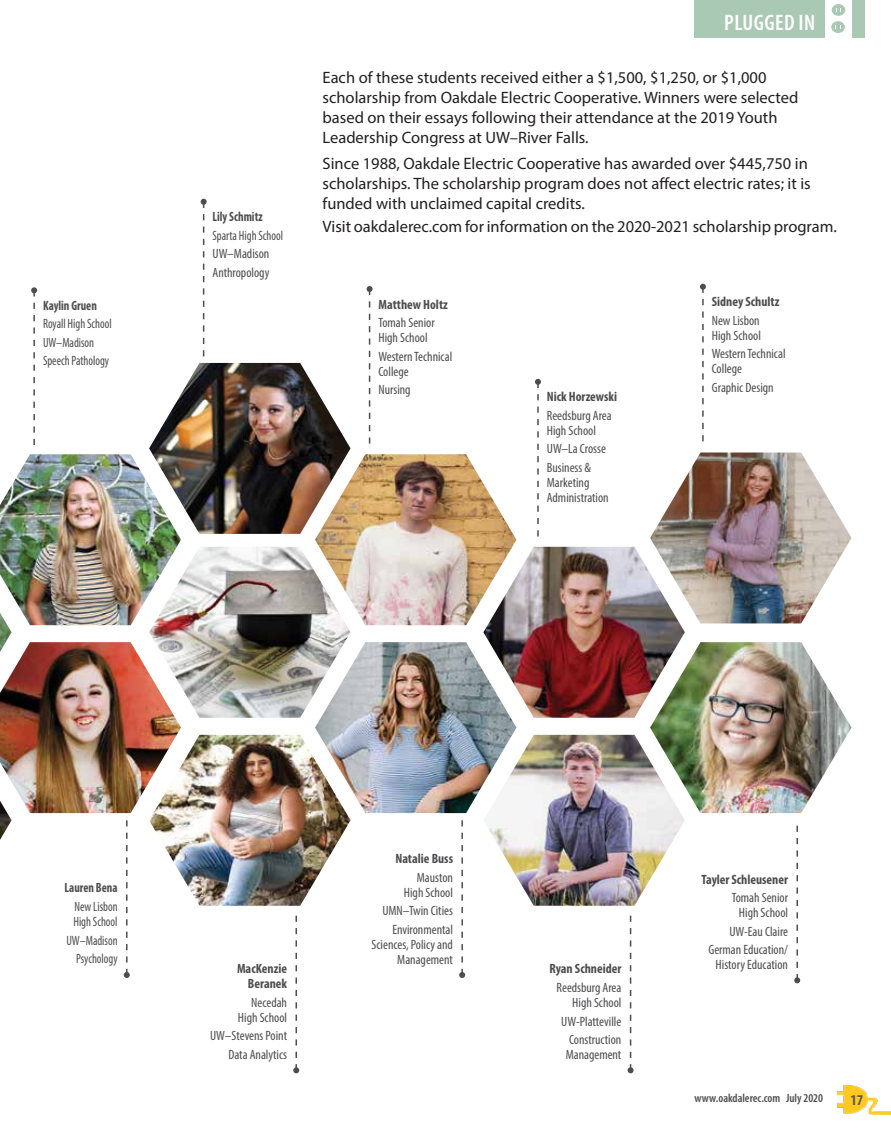
<style>
.page{position:relative;width:891px;height:1134px;background:#fff}
.page>*{position:absolute;margin:0;border:0;box-sizing:border-box;transform-origin:0 0}
.t1{font:600 condensed 22.5px "Myriad Pro";letter-spacing:.02em;color:#fff}
.t2{font:16.5px/19.8px "Myriad Pro";color:#231f20}
.t3{font:700 condensed 15px "Myriad Pro";color:#58595b}
.t4{font:condensed 13.5px/15px "Myriad Pro";color:#4d4d4f;text-align:right}
.t5{font:condensed 13.5px/18.5px "Myriad Pro";color:#4d4d4f;scale:.9 1}
.t6{font:700 condensed 13.5px/15px "Myriad Pro";color:#4d4d4f;text-align:right}
.t7{font:700 condensed 13.5px "Myriad Pro";color:#4d4d4f;scale:.9 1}
.t8{font:600 condensed 12px "Myriad Pro";color:#4d4d4f}
</style>
<div class="page">
<div style="left:694px;top:0;width:170px;height:37px;background:#aac9b4"></div>
<div style="left:825px;top:0;width:27px;height:38px;background:#fff"></div>
<div style="left:832px;top:4px;width:13px;height:12px;background:#aac9b4;border-radius:50%"></div>
<div style="left:831px;top:21px;width:14px;height:12px;background:#aac9b4;border-radius:50%"></div>
<img style="left:838px;top:1085px;width:53px;height:30px">
<img style="left:0;top:625px;width:12px;height:17px">
<img style="left:0;top:642px;width:181px;height:171px">
<img style="left:0;top:454px;width:181px;height:171px">
<img style="left:149px;top:547px;width:202px;height:171px">
<img style="left:149px;top:735px;width:202px;height:171px">
<img style="left:315px;top:454px;width:201px;height:171px">
<img style="left:315px;top:642px;width:201px;height:171px">
<img style="left:483px;top:547px;width:202px;height:171px">
<img style="left:483px;top:735px;width:202px;height:171px">
<img style="left:650px;top:642px;width:202px;height:171px">
<img style="left:650px;top:453px;width:202px;height:170px">
<img style="left:0;top:801px;width:12px;height:39px">
<img style="left:149px;top:363px;width:202px;height:171px">
<svg style="left:31px;top:287px;width:6px;height:158px"></svg>
<svg style="left:124px;top:820px;width:6px;height:158px"></svg>
<svg style="left:201px;top:199px;width:6px;height:157px"></svg>
<svg style="left:293px;top:916px;width:6px;height:157px"></svg>
<svg style="left:367px;top:286px;width:6px;height:158px"></svg>
<svg style="left:459px;top:820px;width:6px;height:158px"></svg>
<svg style="left:535px;top:379px;width:6px;height:158px"></svg>
<svg style="left:628px;top:916px;width:6px;height:157px"></svg>
<svg style="left:700px;top:284px;width:6px;height:157px"></svg>
<svg style="left:794px;top:826px;width:6px;height:157px"></svg>
<p class="t7" style="left:43px;top:297px;width:61px">Kaylin Gruen</p>
<p class="t5" style="left:43px;top:315px;width:78px">Royall High School<br>UW–Madison<br>Speech Pathology</p>
<p class="t7" style="left:213px;top:208px;width:57px">Lily Schmitz</p>
<p class="t5" style="left:213px;top:226px;width:80px">Sparta High School<br>UW–Madison<br>Anthropology</p>
<h1 class="t1" style="left:724px;top:9px;width:93px">PLUGGED IN</h1>
<p class="t2" style="left:323px;top:67px;width:477px">Each of these students received either a $1,500, $1,250, or $1,000 scholarship from Oakdale Electric Cooperative. Winners were selected based on their essays following their attendance at the 2019 Youth Leadership Congress at UW–River Falls.</p>
<p class="t2" style="left:323px;top:153px;width:490px">Since 1988, Oakdale Electric Cooperative has awarded over $445,750 in scholarships. The scholarship program does not affect electric rates; it is funded with unclaimed capital credits.</p>
<p class="t2" style="left:323px;top:216px;width:516px">Visit oakdalerec.com for information on the 2020-2021 scholarship program.</p>
<p class="t6" style="left:378px;top:296px;width:71px">Matthew Holtz</p>
<p class="t4" style="left:378px;top:315px;width:58px;text-align:left">Tomah Senior<br>High School</p>
<p class="t4" style="left:378px;top:348px;width:75px;text-align:left">Western Technical<br>College</p>
<p class="t4" style="left:378px;top:382px;width:34px">Nursing</p>
<p class="t6" style="left:547px;top:389px;width:72px">Nick Horzewski</p>
<p class="t4" style="left:547px;top:408px;width:66px;text-align:left">Reedsburg Area<br>High School</p>
<p class="t4" style="left:547px;top:440px;width:61px;line-height:18.5px;text-align:left">UW–La Crosse<br>Business &amp;</p>
<p class="t4" style="left:547px;top:475px;width:63px;text-align:left">Marketing<br>Administration</p>
<p class="t6" style="left:712px;top:294px;width:69px">Sidney Schultz</p>
<p class="t4" style="left:712px;top:313px;width:51px;text-align:left">New Lisbon<br>High School</p>
<p class="t4" style="left:712px;top:346px;width:75px;text-align:left">Western Technical<br>College</p>
<p class="t4" style="left:712px;top:380px;width:63px">Graphic Design</p>
<p class="t7" style="left:65px;top:880px;width:60px">Lauren Bena</p>
<p class="t5" style="left:73px;top:899px;width:51px;line-height:15px">New Lisbon<br>High School</p>
<p class="t5" style="left:66px;top:931px;width:58px;text-align:right">UW–Madison<br>Psychology</p>
<p class="t6" style="left:237px;top:961px;width:52px">MacKenzie<br>Beranek</p>
<p class="t4" style="left:238px;top:995px;width:51px">Necedah<br>High School</p>
<p class="t4" style="left:210px;top:1027px;width:78px;line-height:18.5px">UW–Stevens Point<br>Data Analytics</p>
<p class="t6" style="left:395px;top:851px;width:59px">Natalie Buss</p>
<p class="t4" style="left:404px;top:870px;width:51px">Mauston<br>High School</p>
<p class="t4" style="left:382px;top:901px;width:72px;line-height:18.5px">UMN–Twin Cities<br>Environmental</p>
<p class="t4" style="left:372px;top:937px;width:83px">Sciences, Policy and<br>Management</p>
<p class="t6" style="left:549px;top:961px;width:74px">Ryan Schneider</p>
<p class="t4" style="left:557px;top:980px;width:66px">Reedsburg Area<br>High School</p>
<p class="t4" style="left:561px;top:1012px;width:62px;line-height:18.5px;text-align:center">UW-Platteville<br>Construction</p>
<p class="t4" style="left:566px;top:1047px;width:57px">Management</p>
<p class="t6" style="left:701px;top:872px;width:88px">Tayler Schleusener</p>
<p class="t4" style="left:732px;top:890px;width:58px;text-align:center">Tomah Senior<br>High School</p>
<p class="t4" style="left:708px;top:922px;width:81px;line-height:18.5px">UW-Eau Claire<br>German Education/</p>
<p class="t4" style="left:716px;top:957px;width:74px">History Education</p>
<p class="t8" style="left:694px;top:1091px;width:130px">www.oakdalerec.com July 2020</p>
<p class="t3" style="left:850px;top:1090px;width:14px">17</p>
</div>
